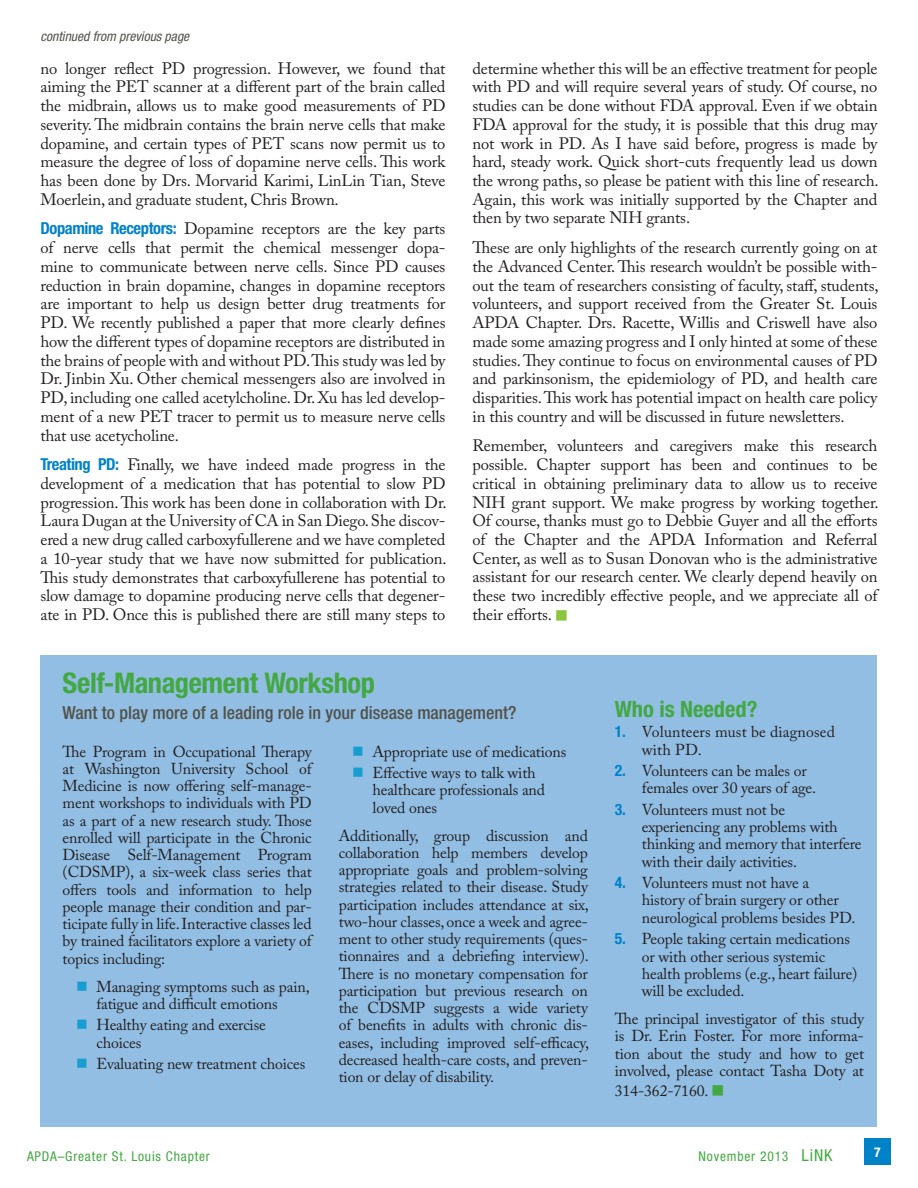
<style>
.page{position:relative;width:918px;height:1188px;background:#fff}
.page>*{position:absolute;margin:0;border:0;box-sizing:border-box;transform-origin:0 0}
.t1{font:700 condensed 28.5px "Helvetica Neue";letter-spacing:-.015em;color:#43a842}
.t2{font:700 condensed 22.5px "Helvetica Neue";color:#43a842}
.t3{font:500 condensed 18px "Helvetica Neue";color:#535249}
.t4{font:16.5px/18.8px "Adobe Caslon Pro";letter-spacing:-.01em;color:#231f20;text-align:justify}
.t5{font:15.75px/17.2px "Adobe Caslon Pro";letter-spacing:-.01em;color:#231f20}
.t6{font:15.75px/17.2px "Adobe Caslon Pro";letter-spacing:.01em;color:#231f20}
.t7{font:condensed 13.5px "Helvetica Neue";letter-spacing:.06em;color:#43a842}
.t8{font:italic condensed 13.5px "Helvetica Neue";color:#535249}
.t9{font:700 condensed 13.5px "Helvetica Neue";color:#fff}
.s1{font-family:"Helvetica Neue";font-weight:700;font-stretch:condensed;color:#0082c8}
.s2{color:#8bc63e}
.s3{color:#43a842}
.s4{font-size:16.5px}
</style>
<div class="page">
<div style="left:40px;top:656px;width:838px;height:471px;background:#92bee4"></div>
<div style="left:864px;top:1138px;width:27px;height:28px;background:#0082c8"></div>
<p class="t8" style="left:40px;top:28px;width:150px">continued from previous page</p>
<p class="t4" style="left:40px;top:59px;width:407px">no longer reflect PD progression. However, we found that aiming the PET scanner at a different part of the brain called the midbrain, allows us to make good measurements of PD severity. The midbrain contains the brain nerve cells that make dopamine, and certain types of PET scans now permit us to measure the degree of loss of dopamine nerve cells. This work has been done by Drs. Morvarid Karimi, LinLin Tian, Steve Moerlein, and graduate student, Chris Brown.</p>
<p class="t4" style="left:40px;top:219px;width:407px"><span class="s1">Dopamine Receptors:</span> Dopamine receptors are the key parts of nerve cells that permit the chemical messenger dopa&shy;mine to communicate between nerve cells. Since PD causes reduction in brain dopamine, changes in dopamine receptors are important to help us design better drug treatments for PD. We recently published a paper that more clearly defines how the different types of dopamine receptors are distributed in the brains of people with and without PD. This study was led by Dr. Jinbin Xu. Other chemical messengers also are involved in PD, including one called acetylcholine. Dr. Xu has led develop&shy;ment of a new PET tracer to permit us to measure nerve cells that use acetycholine.</p>
<p class="t4" style="left:40px;top:455px;width:408px"><span class="s1">Treating PD:</span> Finally, we have indeed made progress in the development of a medication that has potential to slow PD progression. This work has been done in collaboration with Dr.<br>Laura Dugan at the University of CA in San Diego. She discov&shy;ered a new drug called carboxyfullerene and we have completed a 10-year study that we have now submitted for publication.<br>This study demonstrates that carboxyfullerene has potential to slow damage to dopamine producing nerve cells that degener&shy;ate in PD. Once this is published there are still many steps to</p>
<p class="t4" style="left:473px;top:58px;width:408px">determine whether this will be an effective treatment for people with PD and will require several years of study. Of course, no studies can be done without FDA approval. Even if we obtain FDA approval for the study, it is possible that this drug may not work in PD. As I have said before, progress is made by hard, steady work. Quick short-cuts frequently lead us down the wrong paths, so please be patient with this line of research.<br>Again, this work was initially supported by the Chapter and then by two separate NIH grants.</p>
<p class="t4" style="left:473px;top:238px;width:408px">These are only highlights of the research currently going on at the Advanced Center. This research wouldn’t be possible with&shy;out the team of researchers consisting of faculty, staff, students, volunteers, and support received from the Greater St. Louis APDA Chapter. Drs. Racette, Willis and Criswell have also made some amazing progress and I only hinted at some of these studies. They continue to focus on environmental causes of PD and parkinsonism, the epidemiology of PD, and health care disparities. This work has potential impact on health care policy in this country and will be discussed in future newsletters.</p>
<p class="t4" style="left:473px;top:436px;width:408px">Remember, volunteers and caregivers make this research possible. Chapter support has been and continues to be critical in obtaining preliminary data to allow us to receive NIH grant support. We make progress by working together.<br>Of course, thanks must go to Debbie Guyer and all the efforts of the Chapter and the APDA Information and Referral Center, as well as to Susan Donovan who is the administrative assistant for our research center. We clearly depend heavily on these two incredibly effective people, and we appreciate all of their efforts. <span class="s2">■</span></p>
<h1 class="t1" style="left:63px;top:665px;width:314px">Self-Management Workshop</h1>
<p class="t3" style="left:63px;top:702px;width:455px">Want to play more of a leading role in your disease management?</p>
<p class="t5" style="left:63px;top:742px;width:251px;text-align:justify">The Program in Occupational Therapy at Washington University School of Medicine is now offering self-manage&shy;ment workshops to individuals with PD as a part of a new research study. Those enrolled will participate in the Chronic Disease Self-Management Program (CDSMP), a six-week class series that offers tools and information to help people manage their condition and par&shy;ticipate fully in life. Interactive classes led by trained facilitators explore a variety of topics including:</p>
<p class="t5" style="left:96px;top:977px;width:215px">Managing symptoms such as pain, fatigue and difficult emotions</p>
<p class="t5" style="left:96px;top:1016px;width:171px">Healthy eating and exercise choices</p>
<p class="t5" style="left:96px;top:1055px;width:210px">Evaluating new treatment choices</p>
<p class="t5" style="left:373px;top:740px;width:195px;line-height:21.6px">Appropriate use of medications<br>Effective ways to talk with</p>
<p class="t5" style="left:373px;top:781px;width:174px">healthcare professionals and loved ones</p>
<p class="t5" style="left:339px;top:827px;width:252px;text-align:justify">Additionally, group discussion and collaboration help members develop appropriate goals and problem-solving strategies related to their disease. Study participation includes attendance at six, two-hour classes, once a week and agree&shy;ment to other study requirements (ques&shy;tionnaires and a debriefing interview).<br>There is no monetary compensation for participation but previous research on the CDSMP suggests a wide variety of benefits in adults with chronic dis&shy;eases, including improved self-efficacy, decreased health-care costs, and preven&shy;tion or delay of disability.</p>
<h2 class="t2" style="left:615px;top:695px;width:144px">Who is Needed?</h2>
<p class="t6" style="left:642px;top:723px;width:195px;text-indent:-27px"><span class="s1">1.</span> Volunteers must be diagnosed with PD.</p>
<p class="t5" style="left:642px;top:762px;width:176px;text-indent:-27px"><span class="s1">2.</span> Volunteers can be males or females over 30 years of age.</p>
<p class="t5" style="left:642px;top:801px;width:221px;text-indent:-27px"><span class="s1">3.</span> Volunteers must not be experiencing any problems with thinking and memory that interfere with their daily activities.</p>
<p class="t5" style="left:642px;top:874px;width:215px;text-indent:-27px"><span class="s1">4.</span> Volunteers must not have a history of brain surgery or other neurological problems besides PD.</p>
<p class="t5" style="left:642px;top:930px;width:217px;text-indent:-27px"><span class="s1">5.</span> People taking certain medications or with other serious systemic health problems (e.g., heart failure) will be excluded.</p>
<p class="t5" style="left:615px;top:1010px;width:251px;text-align:justify">The principal investigator of this study is Dr. Erin Foster. For more informa&shy;tion about the study and how to get involved, please contact Tasha Doty at</p>
<p class="t5" style="left:615px;top:1082px;width:111px">314-362-7160. <span class="s3">■</span></p>
<p class="t7" style="left:27px;top:1149px;width:184px">APDA–Greater St. Louis Chapter</p>
<p class="t7" style="left:699px;top:1149px;width:135px">November 2013 <span class="s4">LiNK</span></p>
<p class="t9" style="left:874px;top:1144px;width:8px">7</p>
</div>
